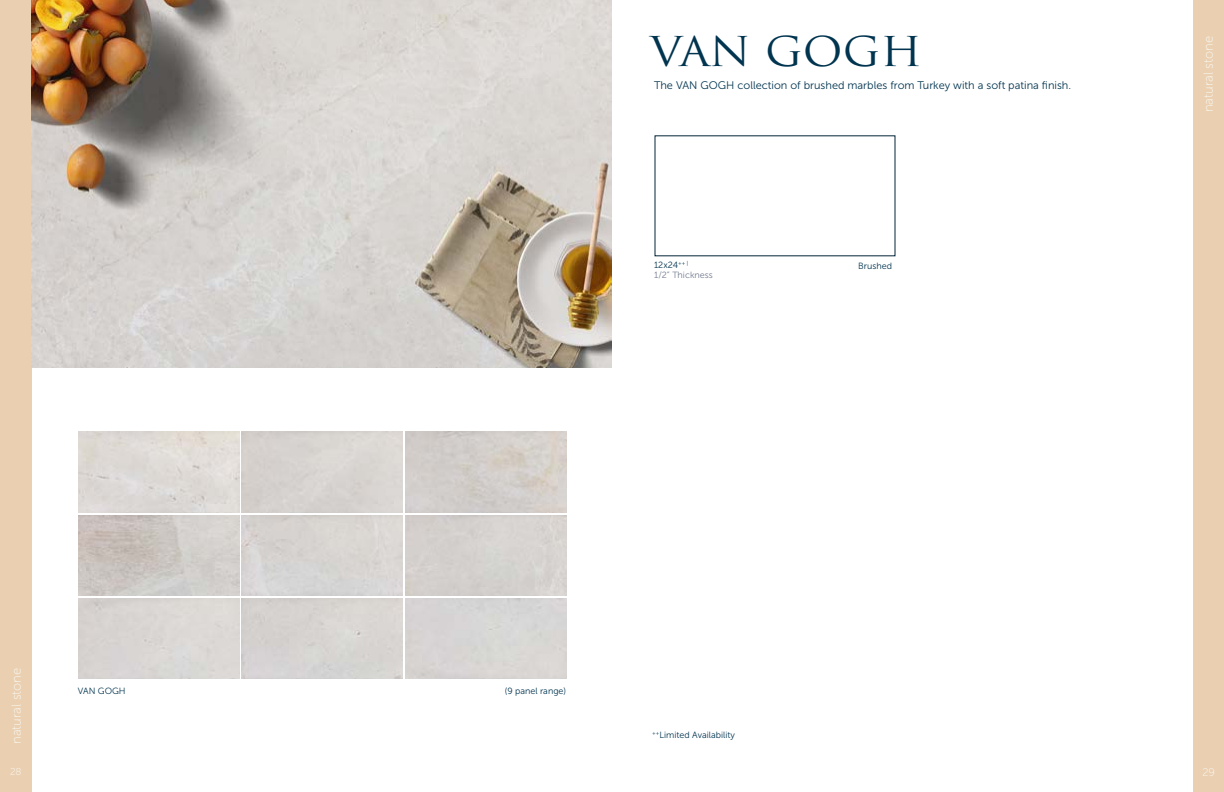
<style>
.page{position:relative;width:1224px;height:792px;background:#fff}
.page>*{position:absolute;margin:0;border:0;box-sizing:border-box;transform-origin:0 0}
.t1{font:40px "Trajan Pro 3";color:#01344f;scale:1.09 1}
.t2{font:13px "Museo Sans 100";color:#f8fbf6}
.t3{font:11px "Museo Sans 300";color:#01344f}
.t4{font:11px "Museo Sans 100";color:#f8fbf6}
.t5{font:10px "Museo Sans 100";color:#f8fbf6}
.t6{font:9px "Museo Sans 300";color:#01344f}
.t7{font:9px/10.8px "Museo Sans 300";color:#727b8f}
.s1{color:#01344f}
</style>
<div class="page">
<div style="left:0;top:0;width:32px;height:792px;background:#ebcfb1"></div>
<div style="left:1193px;top:0;width:31px;height:792px;background:#ebcfb1"></div>
<img style="left:32px;top:0;width:580px;height:368px">
<img style="left:78px;top:515px;width:161px;height:80px">
<img style="left:78px;top:432px;width:161px;height:80px">
<h1 class="t1" style="left:650px;top:24px;width:251px">VAN GOGH</h1>
<p class="t3" style="left:654px;top:80px;width:419px">The VAN GOGH collection of brushed marbles from Turkey with a soft patina finish.</p>
<p class="t7" style="left:654px;top:259px;width:60px"><span class="s1">12x24</span><sup>++</sup> <sup>|<br></sup>1/2” Thickness</p>
<p class="t6" style="left:858px;top:261px;width:35px">Brushed</p>
<p class="t2" style="left:1201px;top:112px;width:78px;rotate:-90deg">natural stone</p>
<p class="t2" style="left:9px;top:744px;width:78px;rotate:-90deg">natural stone</p>
<p class="t6" style="left:78px;top:686px;width:49px">VAN GOGH</p>
<p class="t6" style="left:505px;top:686px;width:63px">(9 panel range)</p>
<p class="t6" style="left:652px;top:730px;width:84px"><sup>++</sup>Limited Availability</p>
<p class="t5" style="left:10px;top:767px;width:13px">28</p>
<p class="t4" style="left:1202px;top:767px;width:14px">29</p>
</div>
